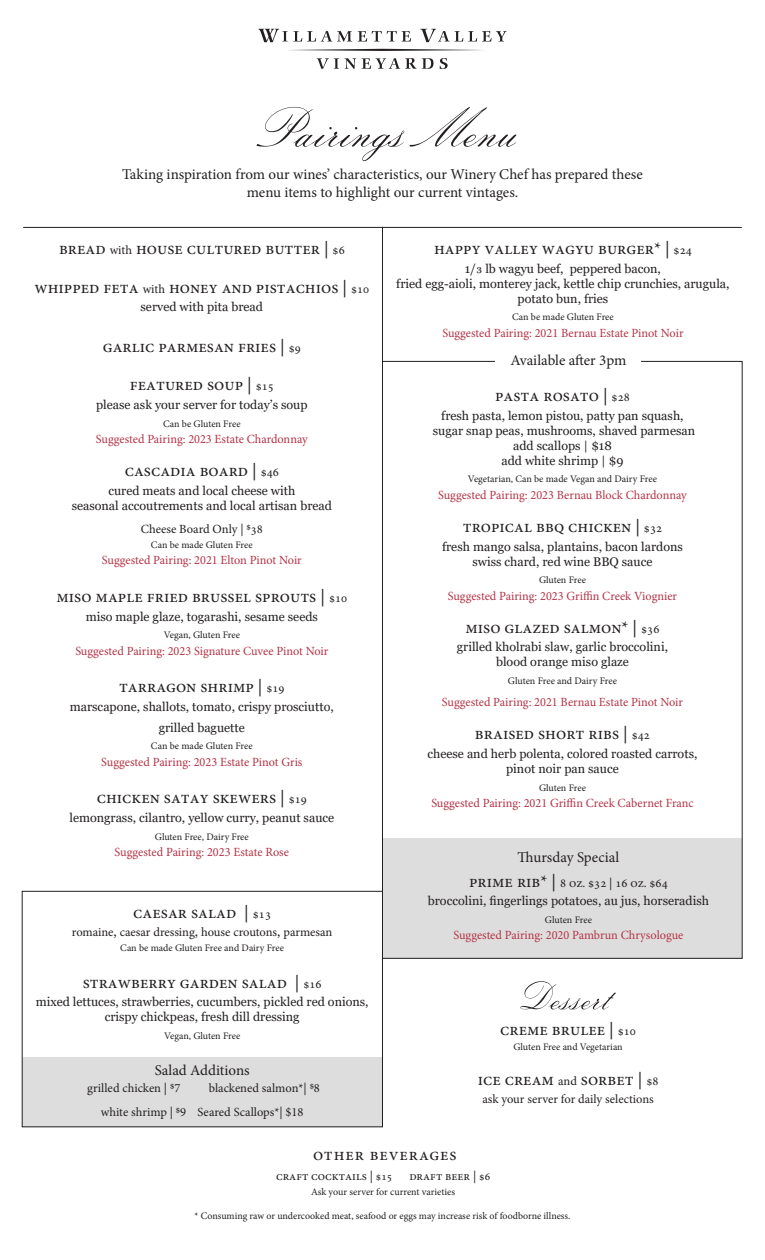
<style>
.page{position:relative;width:765px;height:1260px;background:#fff}
.page>*{position:absolute;margin:0;border:0;box-sizing:border-box;transform-origin:0 0}
.FOOD_PAIRING{font:17.5px "Minion Pro";color:#231f20}
.FOOD_PAIRING___3PM{font:17.5px "Minion Pro";color:#231f20}
.DESSERT_SALAD{font:17.5px "Minion Pro";color:#231f20}
.FOOD_PAIRING_-_DINNER{font:17.5px "Minion Pro";color:#231f20}
.PAIRINGS_-_Wine{font:17.5px "Minion Pro";color:#231f20}
.t1{font:15px/18px "Minion Pro";letter-spacing:-.005em;color:#231f20;text-align:center}
.Food_Description{font:12.5px/15px "Georgia";color:#231f20;text-align:center}
.PAIRINGS_-_Wine-2{font:12.5px "Minion Pro";color:#b43346}
.Food_Description_-_Dietary{font:12.5px "Minion Pro";color:#231f20}
.Food_Description-2{font:12.5px "Minion Pro";letter-spacing:-.005em;color:#231f20}
.Dietary{font:12.5px "Minion Pro";color:#b43346}
.Cocktail___Beer{font:12.5px "Minion Pro";color:#231f20}
.FOOD_PAIRING-2{font:12.5px "Minion Pro";color:#231f20}
.Dietary-2{font:10px "Minion Pro";letter-spacing:.005em;color:#231f20}
.Food_Description_-_Dietary-2{font:10px "Minion Pro";letter-spacing:.005em;color:#231f20}
.Cocktail___Beer_Description{font:10px "Minion Pro";color:#231f20}
.Food_Description-3{font:10px "Minion Pro";color:#231f20}
.s1{font-size:12.5px}
.s2{font-family:"Georgia"}
.s3{font-size:17.5px}
.s4{font-size:11.25px}
</style>
<div class="page">
<div style="left:22px;top:1058px;width:360px;height:69px;background:#dedddd"></div>
<div style="left:382px;top:839px;width:360px;height:120px;background:#dedddd"></div>
<svg style="left:258px;top:29px;width:249px;height:40px"></svg>
<svg style="left:520px;top:981px;width:96px;height:28px"></svg>
<div style="left:22px;top:891px;width:361px;height:236px;border:1px solid #231f20"></div>
<svg style="left:257px;top:107px;width:259px;height:54px"></svg>
<hr style="left:382px;top:227px;width:1px;height:893px;background:#231f20">
<hr style="left:23px;top:227px;width:719px;height:1px;background:#231f20">
<p class="t1" style="left:122px;top:166px;width:522px">Taking inspiration from our wines’ characteristics, our Winery Chef has prepared these menu items to highlight our current vintages.</p>
<p class="FOOD_PAIRING" style="left:59px;top:237px;width:287px">bread <span class="s1">with</span> house cultured butter | <span class="s1">$6</span></p>
<p class="FOOD_PAIRING" style="left:34px;top:275px;width:336px">Whipped Feta <span class="s1">with</span> Honey and Pistachios | <span class="s1">$10</span></p>
<p class="Food_Description" style="left:141px;top:300px;width:124px">served with pita bread</p>
<p class="FOOD_PAIRING" style="left:103px;top:335px;width:200px">Garlic Parmesan fries | <span class="s1">$9</span></p>
<p class="FOOD_PAIRING" style="left:130px;top:373px;width:146px">Featured Soup | <span class="s1">$15</span></p>
<p class="Food_Description" style="left:96px;top:398px;width:213px">please ask your server for today’s soup</p>
<p class="Dietary-2" style="left:163px;top:417px;width:79px">Can be Gluten Free</p>
<p class="PAIRINGS_-_Wine-2" style="left:96px;top:431px;width:214px">Suggested Pairing: 2023 Estate Chardonnay</p>
<p class="FOOD_PAIRING___3PM" style="left:125px;top:459px;width:156px">Cascadia Board | <span class="s1">$46</span></p>
<p class="Food_Description" style="left:72px;top:483px;width:262px">cured meats and local cheese with<br>seasonal accoutrements and local artisan bread</p>
<p class="Food_Description_-_Dietary" style="left:141px;top:521px;width:124px">Cheese Board Only | $38</p>
<p class="Dietary-2" style="left:151px;top:538px;width:103px">Can be made Gluten Free</p>
<p class="PAIRINGS_-_Wine-2" style="left:102px;top:552px;width:201px">Suggested Pairing: 2021 Elton Pinot Noir</p>
<p class="FOOD_PAIRING" style="left:57px;top:585px;width:292px">Miso Maple Fried Brussel Sprouts | <span class="s1">$10</span></p>
<p class="Food_Description" style="left:86px;top:609px;width:234px">miso maple glaze, togarashi, sesame seeds</p>
<p class="Dietary-2" style="left:164px;top:628px;width:78px">Vegan, Gluten Free</p>
<p class="PAIRINGS_-_Wine-2" style="left:75px;top:642px;width:255px">Suggested Pairing: 2023 Signature Cuvee Pinot Noir</p>
<p class="FOOD_PAIRING" style="left:119px;top:675px;width:167px">tarragon Shrimp | <span class="s1">$19</span></p>
<p class="Food_Description" style="left:70px;top:699px;width:266px">marscapone, shallots, tomato, crispy prosciutto,</p>
<p class="Food_Description" style="left:159px;top:720px;width:88px">grilled baguette</p>
<p class="Dietary-2" style="left:151px;top:739px;width:103px">Can be made Gluten Free</p>
<p class="PAIRINGS_-_Wine-2" style="left:101px;top:753px;width:203px">Suggested Pairing: 2023 Estate Pinot Gris</p>
<p class="FOOD_PAIRING" style="left:97px;top:786px;width:212px">Chicken satay skewers | <span class="s1">$19</span></p>
<p class="Food_Description" style="left:69px;top:810px;width:266px">lemongrass, cilantro, yellow curry, peanut sauce</p>
<p class="Dietary-2" style="left:155px;top:830px;width:95px">Gluten Free, Dairy Free</p>
<p class="Dietary" style="left:115px;top:843px;width:176px">Suggested Pairing: 2023 Estate Rose</p>
<p class="DESSERT_SALAD" style="left:133px;top:901px;width:139px">Caesar Salad | <span class="s1">$13</span></p>
<p class="Food_Description_-_Dietary" style="left:72px;top:924px;width:262px">romaine<span class="s2">,</span> caesar dressing<span class="s2">,</span> house croutons<span class="s2">,</span> parmesan</p>
<p class="Food_Description_-_Dietary-2" style="left:120px;top:941px;width:165px">Can be made Gluten Free and Dairy Free</p>
<p class="PAIRINGS_-_Wine" style="left:83px;top:971px;width:241px">Strawberry Garden salad | <span class="s1">$16</span></p>
<p class="Food_Description" style="left:36px;top:994px;width:334px">mixed lettuces, strawberries, cucumbers, pickled red onions, crispy chickpeas, fresh dill dressing</p>
<p class="Food_Description_-_Dietary-2" style="left:164px;top:1029px;width:78px">Vegan, Gluten Free</p>
<p class="t1" style="left:155px;top:1061px;width:96px">Salad Additions</p>
<p class="Food_Description-2" style="left:87px;top:1080px;width:95px">grilled chicken | $7</p>
<p class="Food_Description-2" style="left:209px;top:1080px;width:113px">blackened salmon*| $8</p>
<p class="Food_Description-2" style="left:101px;top:1103px;width:204px">white shrimp | $9 Seared Scallops*| $18</p>
<p class="FOOD_PAIRING_-_DINNER" style="left:434px;top:237px;width:259px">happy valley wagyu Burger* | <span class="s1">$24</span></p>
<p class="Food_Description" style="left:396px;top:261px;width:335px">1/3 lb wagyu beef, peppered bacon,<br>fried egg-aioli, monterey jack, kettle chip crunchies, arugula, potato bun, fries</p>
<p class="Dietary-2" style="left:512px;top:310px;width:103px">Can be made Gluten Free</p>
<p class="PAIRINGS_-_Wine-2" style="left:442px;top:324px;width:243px">Suggested Pairing: 2021 Bernau Estate Pinot Noir</p>
<p class="t1" style="left:511px;top:351px;width:117px">Available after 3pm</p>
<p class="FOOD_PAIRING___3PM" style="left:495px;top:384px;width:136px">Pasta Rosato | <span class="s1">$28</span></p>
<p class="Food_Description" style="left:441px;top:408px;width:244px">fresh pasta, lemon pistou, patty pan squash,</p>
<p class="Food_Description" style="left:433px;top:423px;width:264px">sugar snap peas, mushrooms, shaved parmesan add scallops | $18</p>
<p class="Food_Description" style="left:501px;top:453px;width:124px">add white shrimp | $9</p>
<p class="Dietary-2" style="left:468px;top:472px;width:191px">Vegetarian, Can be made Vegan and Dairy Free</p>
<p class="PAIRINGS_-_Wine-2" style="left:438px;top:486px;width:250px">Suggested Pairing: 2023 Bernau Block Chardonnay</p>
<p class="FOOD_PAIRING___3PM" style="left:463px;top:515px;width:201px">tropical BBQ Chicken | <span class="s1">$32</span></p>
<p class="Food_Description" style="left:442px;top:539px;width:242px">fresh mango salsa, plantains, bacon lardons swiss chard, red wine BBQ sauce</p>
<p class="Dietary-2" style="left:539px;top:573px;width:48px">Gluten Free</p>
<p class="PAIRINGS_-_Wine-2" style="left:448px;top:587px;width:231px">Suggested Pairing: 2023 Griffin Creek Viognier</p>
<p class="FOOD_PAIRING___3PM" style="left:466px;top:616px;width:195px">Miso Glazed salmon* | <span class="s1">$36</span></p>
<p class="Food_Description" style="left:457px;top:640px;width:213px">grilled kholrabi slaw, garlic broccolini, blood orange miso glaze</p>
<p class="Food_Description-3" style="left:508px;top:674px;width:111px">Gluten Free and Dairy Free</p>
<p class="PAIRINGS_-_Wine-2" style="left:442px;top:694px;width:243px">Suggested Pairing: 2021 Bernau Estate Pinot Noir</p>
<p class="FOOD_PAIRING___3PM" style="left:475px;top:722px;width:177px">Braised Short Ribs | <span class="s1">$42</span></p>
<p class="Food_Description" style="left:428px;top:746px;width:271px">cheese and herb polenta, colored roasted carrots, pinot noir pan sauce</p>
<p class="Dietary-2" style="left:539px;top:781px;width:48px">Gluten Free</p>
<p class="PAIRINGS_-_Wine-2" style="left:431px;top:795px;width:264px">Suggested Pairing: 2021 Griffin Creek Cabernet Franc</p>
<p class="t1" style="left:518px;top:849px;width:103px">Thursday Special</p>
<p class="FOOD_PAIRING-2" style="left:469px;top:874px;width:200px"><span class="s3">PRIME RIB* |</span> 8 oz. $32 | 16 oz. $64</p>
<p class="Food_Description" style="left:428px;top:894px;width:283px">broccolini, fingerlings potatoes, au jus, horseradish</p>
<p class="Dietary-2" style="left:545px;top:913px;width:48px">Gluten Free</p>
<p class="PAIRINGS_-_Wine-2" style="left:453px;top:927px;width:232px">Suggested Pairing: 2020 Pambrun Chrysologue</p>
<p class="DESSERT_SALAD" style="left:500px;top:1018px;width:137px">Creme Brulee | <span class="s1">$10</span></p>
<p class="Dietary-2" style="left:513px;top:1041px;width:111px">Gluten Free and Vegetarian</p>
<p class="DESSERT_SALAD" style="left:478px;top:1068px;width:182px">ICE CREAM <span class="s1">and</span> SORBET | <span class="s1">$8</span></p>
<p class="Food_Description_-_Dietary" style="left:482px;top:1091px;width:173px">ask your server for daily selections</p>
<p class="FOOD_PAIRING" style="left:313px;top:1142px;width:145px">OTHER BEVERAGES</p>
<p class="Cocktail___Beer" style="left:276px;top:1168px;width:118px">Craft cocktails | <span class="s4">$15</span></p>
<p class="Cocktail___Beer" style="left:409px;top:1168px;width:82px">DRAFT Beer | <span class="s4">$6</span></p>
<p class="Cocktail___Beer_Description" style="left:311px;top:1185px;width:146px">Ask your server for current varieties</p>
<p class="Dietary-2" style="left:195px;top:1209px;width:377px">* Consuming raw or undercooked meat, seafood or eggs may increase risk of foodborne illness.</p>
</div>
